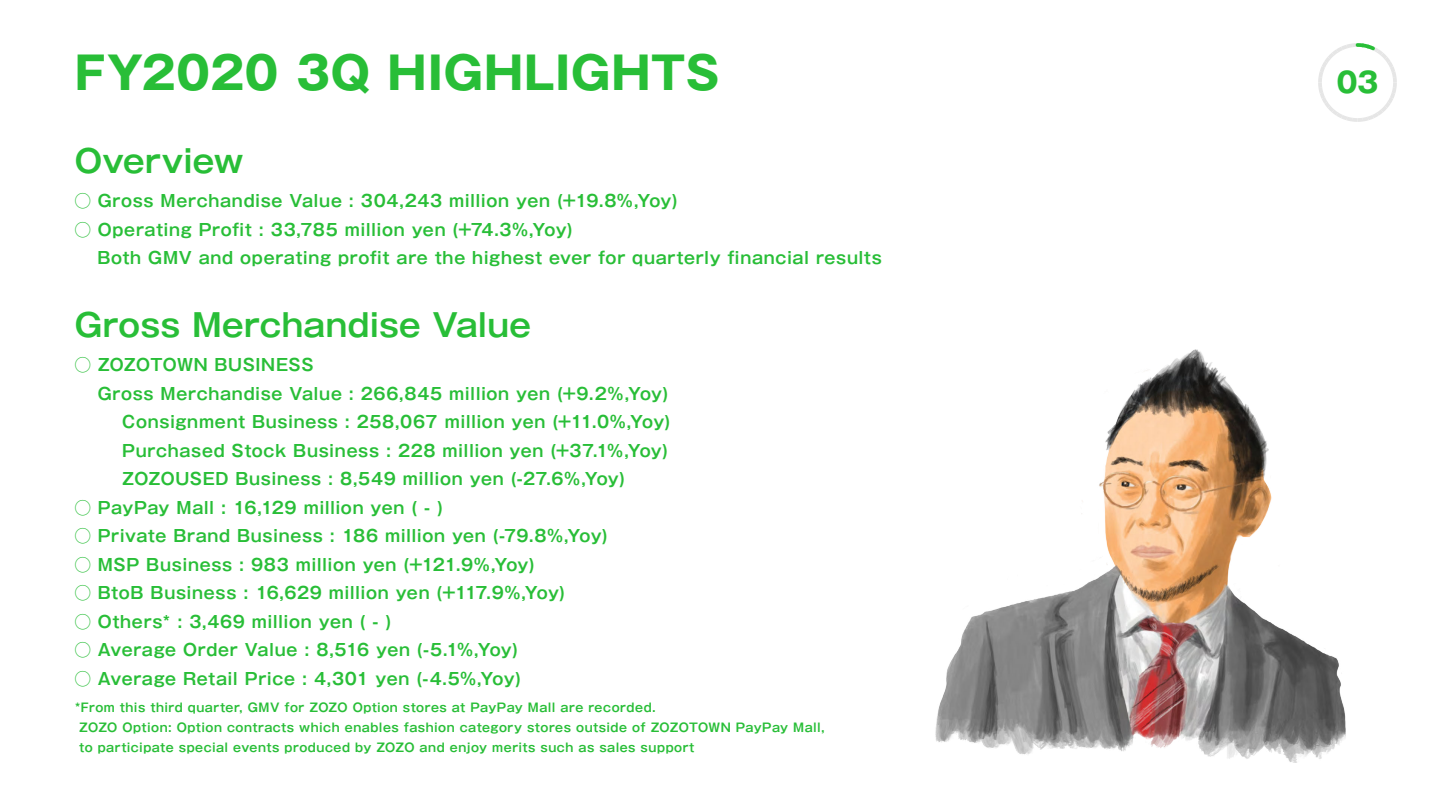
<style>
.page{position:relative;width:1440px;height:810px;background:#fff}
.page>*{position:absolute;margin:0;border:0;box-sizing:border-box;transform-origin:0 0}
.t1{font:700 45px "Gothic MB101 Pro";letter-spacing:.005em;color:#28be37}
.t2{font:700 31.5px "Gothic MB101 Pro De";letter-spacing:.005em;color:#28be37}
.t3{font:700 28.12px "Gothic MB101 Pro";color:#28be37}
.t4{font:700 16.5px/28.5px "Gothic MB101 Pro De";letter-spacing:.035em;color:#28be37}
.t5{font:700 12px/20.2px "Gothic MB101 Pro De";letter-spacing:.04em;color:#28be37}
</style>
<div class="page">
<img style="left:935px;top:349px;width:411px;height:413px">
<svg style="left:1318px;top:43px;width:79px;height:79px"></svg>
<h1 class="t1" style="left:75px;top:36px;width:646px">FY2020 3Q HIGHLIGHTS</h1>
<h2 class="t2" style="left:75px;top:135px;width:170px">Overview</h2>
<p class="t4" style="left:75px;top:185px;width:604px">◯ Gross Merchandise Value : 304,243 million yen (+19.8%,Yoy) ◯ Operating Profit : 33,785 million yen (+74.3%,Yoy)</p>
<p class="t4" style="left:97px;top:242px;width:786px">Both GMV and operating profit are the highest ever for quarterly financial results</p>
<h2 class="t2" style="left:75px;top:299px;width:458px">Gross Merchandise Value</h2>
<p class="t4" style="left:75px;top:349px;width:240px">◯ ZOZOTOWN BUSINESS</p>
<p class="t4" style="left:75px;top:377px;width:595px">　 Gross Merchandise Value : 266,845 million yen (+9.2%,Yoy)</p>
<p class="t4" style="left:122px;top:406px;width:550px">Consignment Business : 258,067 million yen (+11.0%,Yoy)</p>
<p class="t4" style="left:122px;top:434px;width:547px">Purchased Stock Business : 228 million yen (+37.1%,Yoy)</p>
<p class="t4" style="left:122px;top:463px;width:504px">ZOZOUSED Business : 8,549 million yen (-27.6%,Yoy)</p>
<p class="t4" style="left:75px;top:491px;width:370px">◯ PayPay Mall : 16,129 million yen ( - )</p>
<p class="t4" style="left:75px;top:520px;width:535px">◯ Private Brand Business : 186 million yen (-79.8%,Yoy)</p>
<p class="t4" style="left:75px;top:548px;width:461px">◯ MSP Business : 983 million yen (+121.9%,Yoy)</p>
<p class="t4" style="left:75px;top:577px;width:492px">◯ BtoB Business : 16,629 million yen (+117.9%,Yoy)</p>
<p class="t4" style="left:75px;top:605px;width:318px">◯ Others* : 3,469 million yen ( - )</p>
<p class="t4" style="left:75px;top:634px;width:445px">◯ Average Order Value : 8,516 yen (-5.1%,Yoy)</p>
<p class="t4" style="left:75px;top:662px;width:448px">◯ Average Retail Price : 4,301 yen (-4.5%,Yoy)</p>
<p class="t5" style="left:79px;top:696px;width:747px;text-indent:-4px">*From this third quarter, GMV for ZOZO Option stores at PayPay Mall are recorded.<br>ZOZO Option: Option contracts which enables fashion category stores outside of ZOZOTOWN PayPay Mall, to participate special events produced by ZOZO and enjoy merits such as sales support</p>
<h3 class="t3" style="left:1336px;top:59px;width:44px">03</h3>
</div>
